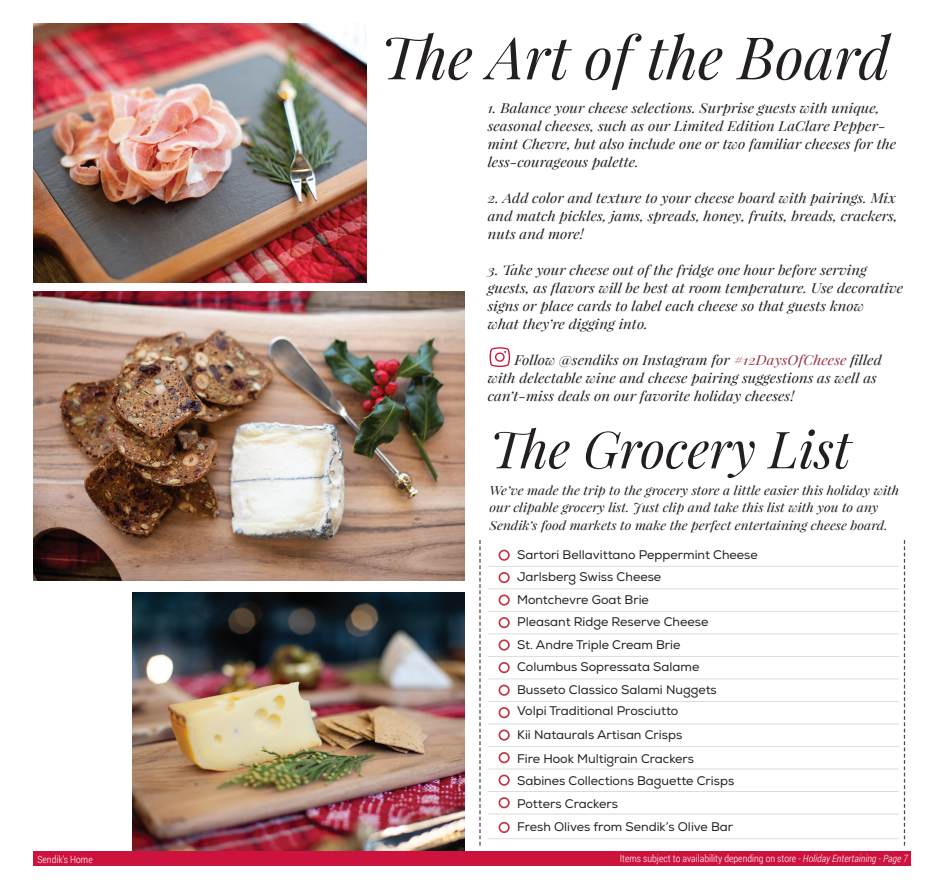
<style>
.page{position:relative;width:945px;height:889px;background:#fff}
.page>*{position:absolute;margin:0;border:0;box-sizing:border-box;transform-origin:0 0}
.t1{font:italic 58.75px "Playfair Display";color:#231f20}
.t2{font:italic 51.25px "Playfair Display";color:#231f20}
.t3{font:italic 13.5px/18px "Playfair Display";color:#231f20;scale:1.11 1}
.t4{font:12.5px/22.5px "Nexa";color:#231f20}
.t5{font:italic 12.38px/16.5px "Playfair Display";color:#231f20;scale:1.11 1}
.t6{font:300 10px "Roboto Condensed";color:#fff}
.s1{color:#993644}
.s2{font-style:italic}
</style>
<div class="page">
<img style="left:34px;top:23px;width:333px;height:259px">
<img style="left:132px;top:592px;width:333px;height:259px">
<img style="left:34px;top:292px;width:431px;height:289px">
<svg style="left:489px;top:347px;width:21px;height:20px"></svg>
<div style="left:34px;top:851px;width:877px;height:15px;background:#cd123d"></div>
<svg style="left:479px;top:540px;width:2px;height:305px"></svg>
<svg style="left:488px;top:540px;width:417px;height:305px"></svg>
<h1 class="t1" style="left:380px;top:18px;width:511px">The Art of the Board</h1>
<p class="t3" style="left:488px;top:98px;width:369px">1. Balance your cheese selections. Surprise guests with unique, seasonal cheeses, such as our Limited Edition LaClare Pepper&shy;mint Chevre, but also include one or two familiar cheeses for the less-courageous palette.</p>
<p class="t3" style="left:488px;top:188px;width:371px">2. Add color and texture to your cheese board with pairings. Mix and match pickles, jams, spreads, honey, fruits, breads, crackers, nuts and more!</p>
<p class="t3" style="left:488px;top:260px;width:376px">3. Take your cheese out of the fridge one hour before serving guests, as flavors will be best at room temperature. Use decorative signs or place cards to label each cheese so that guests know<br>what they’re digging into.</p>
<p class="t3" style="left:488px;top:350px;width:356px;text-indent:27px">Follow @sendiks on Instagram for <span class="s1">#12DaysOfCheese</span> filled with delectable wine and cheese pairing suggestions as well as can’t-miss deals on our favorite holiday cheeses!</p>
<h2 class="t2" style="left:490px;top:415px;width:363px">The Grocery List</h2>
<p class="t5" style="left:490px;top:482px;width:371px">We’ve made the trip to the grocery store a little easier this holiday with our clipable grocery list. Just clip and take this list with you to any</p>
<p class="t5" style="left:490px;top:517px;width:360px">Sendik’s food markets to make the perfect entertaining cheese board.</p>
<p class="t4" style="left:517px;top:544px;width:242px">Sartori Bellavittano Peppermint Cheese<br>Jarlsberg Swiss Cheese<br>Montchevre Goat Brie<br>Pleasant Ridge Reserve Cheese<br>St. Andre Triple Cream Brie</p>
<p class="t4" style="left:517px;top:656px;width:201px">Columbus Sopressata Salame<br>Busseto Classico Salami Nuggets</p>
<p class="t4" style="left:517px;top:699px;width:167px;line-height:23.6px">Volpi Traditional Prosciutto<br>Kii Nataurals Artisan Crisps</p>
<p class="t4" style="left:517px;top:747px;width:219px;line-height:22.9px">Fire Hook Multigrain Crackers<br>Sabines Collections Baguette Crisps<br>Potters Crackers<br>Fresh Olives from Sendik’s Olive Bar</p>
<p class="t6" style="left:38px;top:852px;width:57px">Sendik’s Home</p>
<p class="t6" style="left:620px;top:851px;width:290px">Items subject to availability depending on store - <span class="s2">Holiday Entertaining - Page 7</span></p>
</div>
